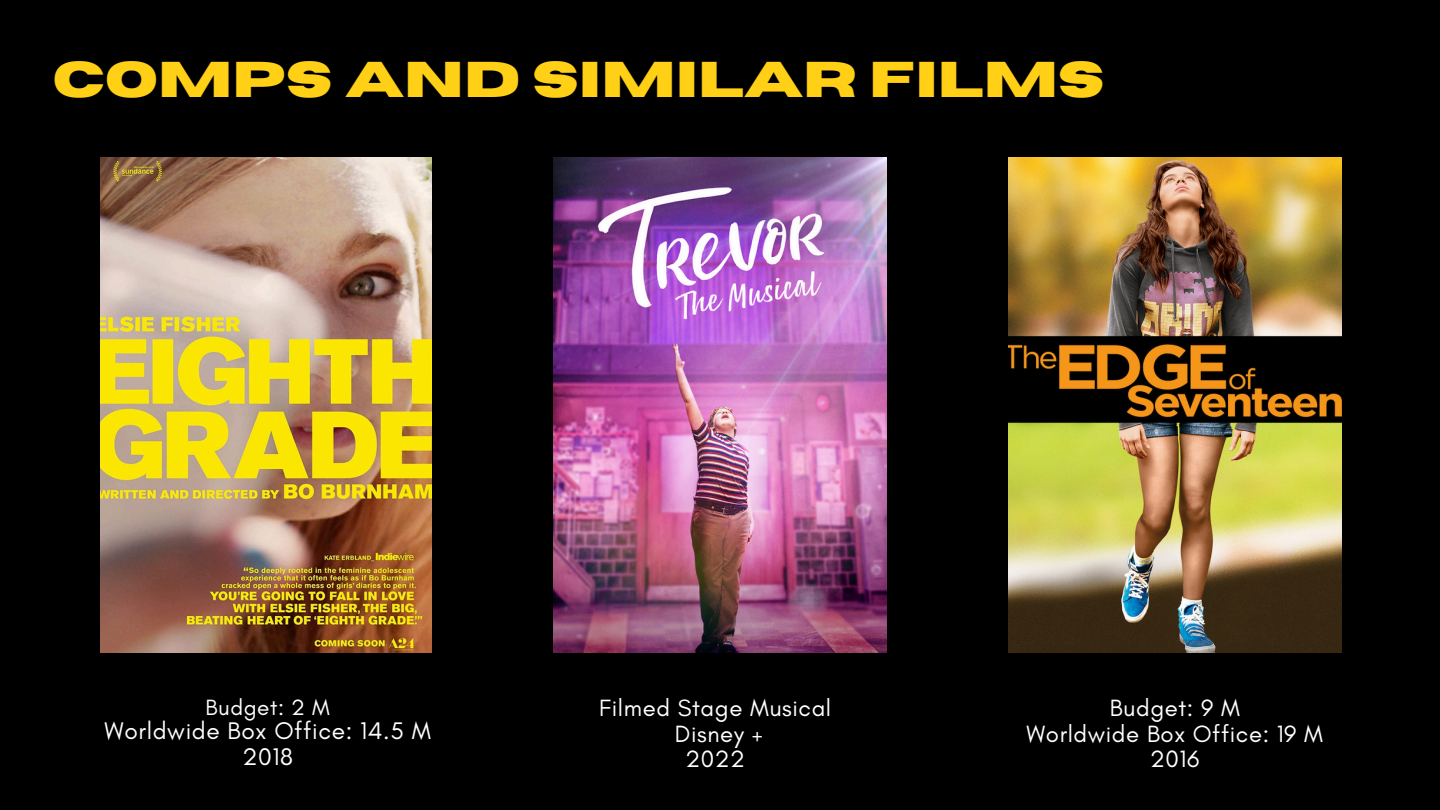
<style>
.page{position:relative;width:1440px;height:810px;background:#000}
.page>*{position:absolute;margin:0;border:0;box-sizing:border-box;transform-origin:0 0}
.t1{font:700 50px "Horizon";color:#ffd015}
.t2{font:24.5px "Glacial Indifference";letter-spacing:.025em;color:#fff}
.t3{font:24px "Glacial Indifference";letter-spacing:.025em;color:#fff}
.t4{font:22.5px "Glacial Indifference";letter-spacing:.025em;color:#fff}
</style>
<div class="page">
<img style="left:100px;top:158px;width:332px;height:494px">
<img style="left:1008px;top:158px;width:333px;height:494px">
<img style="left:553px;top:158px;width:333px;height:494px">
<p class="t1" style="left:53px;top:55px;width:1053px">COMPS AND SIMILAR FILMS</p>
<p class="t4" style="left:206px;top:693px;width:126px">Budget: 2 M</p>
<p class="t2" style="left:105px;top:716px;width:328px">Worldwide Box Office: 14.5 M</p>
<p class="t2" style="left:242px;top:742px;width:52px">2018</p>
<p class="t3" style="left:599px;top:693px;width:233px">Filmed Stage Musical</p>
<p class="t3" style="left:675px;top:719px;width:89px">Disney +</p>
<p class="t3" style="left:686px;top:744px;width:61px">2022</p>
<p class="t3" style="left:1110px;top:693px;width:132px">Budget: 9 M</p>
<p class="t3" style="left:1027px;top:719px;width:298px">Worldwide Box Office: 19 M</p>
<p class="t3" style="left:1150px;top:744px;width:51px">2016</p>
</div>
